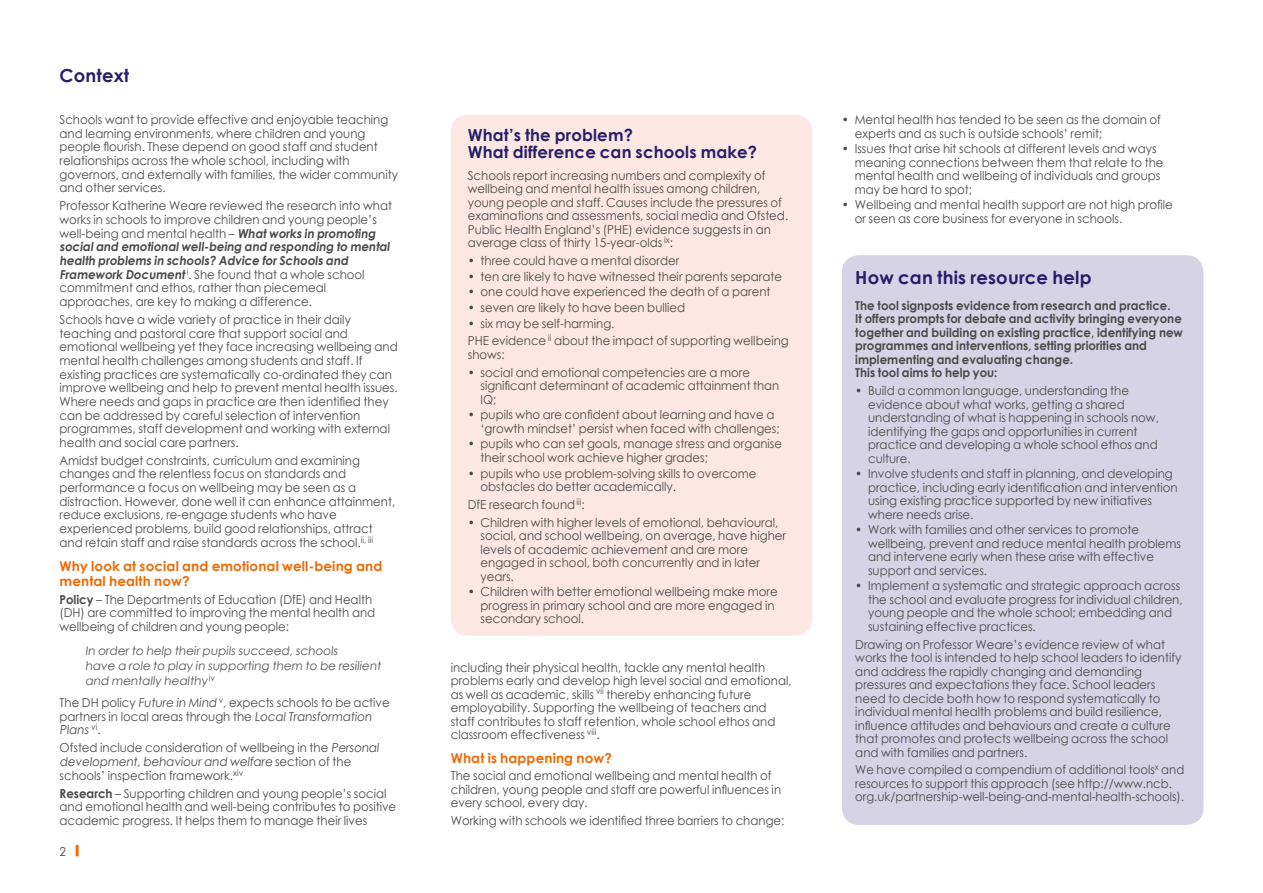
<style>
.page{position:relative;width:1263px;height:893px;background:#fff}
.page>*{position:absolute;margin:0;border:0;box-sizing:border-box;transform-origin:0 0}
.t1{font:700 18px "Century Gothic";letter-spacing:.01em;color:#281e69}
.t2{font:700 16.5px/16.5px "Century Gothic";letter-spacing:.01em;color:#281e69}
.t3{font:700 13.5px/15.1px "Century Gothic";letter-spacing:.01em;color:#ed6b06}
.t4{font:12.3px/13.5px "Century Gothic";color:#4a4a49;scale:.95 1}
.t5{font:700 12.3px/13.5px "Century Gothic";color:#4a4a49;scale:.95 1}
.t6{font:12.3px/13.5px "Century Gothic";color:#4a4a49;scale:.94 1}
.t7{font:12px/15.1px "Century Gothic";color:#575756}
.s1{font-weight:700}
.s2{font-weight:700;color:#ed6b06}
</style>
<div class="page">
<div style="left:451px;top:115px;width:361px;height:521px;background:#fde7e3;border-radius:17px"></div>
<div style="left:842px;top:255px;width:361px;height:570px;background:#d7d3e7;border-radius:17px"></div>
<h1 class="t1" style="left:60px;top:61px;width:71px">Context</h1>
<p class="t4" style="left:60px;top:113px;width:358px">Schools want to provide effective and enjoyable teaching and learning environments, where children and young people flourish. These depend on good staff and student relationships across the whole school, including with governors, and externally with families, the wider community and other services.</p>
<p class="t4" style="left:60px;top:199px;width:352px">Professor Katherine Weare reviewed the research into what works in schools to improve children and young people’s well-being and mental health – <span class="s1">Whatworks in promoting socialand emotionalwell-being and responding to mental health problems in schools? Advice forSchools and Framework Document</span><sup>i</sup>. She found that a whole school commitment and ethos, rather than piecemeal approaches, are key to making a difference.</p>
<p class="t4" style="left:60px;top:312px;width:357px">Schools have a wide variety of practice in their daily teaching and pastoral care that support social and emotional wellbeing yet they face increasing wellbeing and mental health challenges among students and staff. If existing practices are systematically co-ordinated they can improve wellbeing and help to prevent mental health issues.<br>Where needs and gaps in practice are then identified they can be addressed by careful selection of intervention programmes, staff development and working with external health and social care partners.</p>
<p class="t4" style="left:60px;top:453px;width:355px">Amidst budget constraints, curriculum and examining changes and the relentless focus on standards and performance a focus on wellbeing may be seen as a distraction. However, done well it can enhance attainment, reduce exclusions, re-engage students who have experienced problems, build good relationships, attract and retain staff and raise standards across the school.<sup>ii,</sup> <sup>iii</sup></p>
<p class="t3" style="left:60px;top:557px;width:324px">Why look at social and emotional well-being and mental health now?</p>
<p class="t4" style="left:60px;top:592px;width:334px"><span class="s1">Policy</span> – The Departments of Education (DfE) and Health (DH) are committed to improving the mental health and wellbeing of children and young people:</p>
<p class="t7" style="left:85px;top:642px;width:299px">In orderto help theirpupils succeed,schools<br>have a role to play in supporting them to be resilient and mentally healthy <sup>iv</sup></p>
<p class="t4" style="left:60px;top:696px;width:349px">The DH policy Future in Mind <sup>v</sup>,expects schools to be active partners in local areas through the LocalTransformation<br>Plans <sup>vi</sup> .</p>
<p class="t4" style="left:60px;top:741px;width:340px">Ofsted include consideration of wellbeing in the Personal development,behaviourand welfare s e c ti o n o f t h e schools’ inspection framework.<sup>xiv</sup></p>
<p class="t4" style="left:60px;top:786px;width:356px"><span class="s1">Research</span> – Supporting children and young people’s social and emotional health and well-being contributes to positive academic progress. It helps them to manage their lives</p>
<p class="t4" style="left:60px;top:844px;width:32px">2<span class="s2">|</span></p>
<h2 class="t2" style="left:468px;top:126px;width:291px">What’s the problem?<br>What difference can schools make?</h2>
<p class="t4" style="left:468px;top:168px;width:339px">Schools report increasing numbers and complexity of wellbeing and mental health issues among children, young people and staff. Causes include the pressures of examinations and assessments, social media and Ofsted.<br>Public Health England’s (PHE) evidence suggests in an average class of thirty 15-year-olds <sup>ix</sup>:</p>
<p class="t4" style="left:468px;top:254px;width:224px">• three could have a mental disorder</p>
<p class="t4" style="left:468px;top:269px;width:332px">• ten are likely to have witnessed their parents separate</p>
<p class="t4" style="left:468px;top:285px;width:320px">• one could have experienced the death of a parent</p>
<p class="t4" style="left:468px;top:301px;width:230px">• seven are likely to have been bullied</p>
<p class="t4" style="left:468px;top:314px;width:339px;line-height:17.7px">• six may be self-harming.<br>PHE evidence <sup>ii</sup> about the impact of supporting wellbeing</p>
<p class="t4" style="left:468px;top:347px;width:40px">shows:</p>
<p class="t4" style="left:480px;top:365px;width:316px;text-indent:-13px">• social and emotional competencies are a more significant determinant of academic attainment than<br>IQ;</p>
<p class="t4" style="left:480px;top:408px;width:316px;text-indent:-13px">• pupils who are confident about learning and have a ‘growth mindset’ persist when faced with challenges;</p>
<p class="t4" style="left:480px;top:437px;width:319px;text-indent:-13px">• pupils who can set goals, manage stress and organise their school work achieve higher grades;</p>
<p class="t4" style="left:480px;top:466px;width:292px;text-indent:-13px">• pupils who use problem-solving skills to overcome obstacles do better academically.</p>
<p class="t4" style="left:468px;top:497px;width:124px">DfE research found<sup>iii</sup>:</p>
<p class="t4" style="left:480px;top:515px;width:323px;text-indent:-13px">• Children with higher levels of emotional, behavioural, social, and school wellbeing, on average, have higher levels of academic achievement and are more engaged in school, both concurrently and in later years.</p>
<p class="t4" style="left:480px;top:585px;width:314px;text-indent:-13px">• Children with better emotional wellbeing make more progress in primary school and are more engaged in secondary school.</p>
<p class="t4" style="left:451px;top:660px;width:360px">including their physical health, tackle any mental health problems early and develop high level social and emotional, as well as academic, skills <sup>vii</sup> thereby enhancing future employability. Supporting the wellbeing of teachers and staff contributes to staff retention, whole school ethos and classroom effectiveness <sup>viii</sup>.</p>
<p class="t3" style="left:451px;top:749px;width:163px">What is happening now?</p>
<p class="t4" style="left:451px;top:769px;width:349px">The social and emotional wellbeing and mental health of children, young people and staff are powerful influences in every school, every day.</p>
<p class="t4" style="left:451px;top:814px;width:353px">Working with schools we identified three barriers to change:</p>
<p class="t4" style="left:855px;top:113px;width:324px;text-indent:-13px">• Mental health has tended to be seen as the domain of experts and as such is outside schools’ remit;</p>
<p class="t4" style="left:855px;top:142px;width:326px;text-indent:-13px">• Issues that arise hit schools at different levels and ways meaning connections between them that relate to the mental health and wellbeing of individuals and groups may be hard to spot;</p>
<p class="t4" style="left:855px;top:198px;width:336px;text-indent:-13px">• Wellbeing and mental health support are not high profile or seen as core business for everyone in schools.</p>
<h1 class="t1" style="left:855px;top:263px;width:238px">How can this resource help</h1>
<p class="t5" style="left:855px;top:298px;width:346px">The tool signposts evidence from research and practice.<br>It offers prompts for debate and activity bringing everyone together and building on existing practice, identifying new programmes and interventions, setting priorities and implementing and evaluating change.<br>This tool aims to help you:</p>
<p class="t4" style="left:868px;top:384px;width:308px;text-indent:-13px">• Build a common language, understanding the evidence about what works, getting a shared understanding of what is happening in schools now, identifying the gaps and opportunities in current practice and developing a whole school ethos and culture.</p>
<p class="t4" style="left:868px;top:467px;width:327px;text-indent:-13px">• Involve students and staff in planning, and developing practice, including early identification and intervention using existing practice supported by new initiatives where needs arise.</p>
<p class="t4" style="left:868px;top:523px;width:331px;text-indent:-13px">• Work with families and other services to promote wellbeing, prevent and reduce mental health problems and intervene early when these arise with effective support and services.</p>
<p class="t4" style="left:868px;top:579px;width:333px;text-indent:-13px">• Implement a systematic and strategic approach across the school and evaluate progress for individual children, young people and the whole school; embedding and sustaining effective practices.</p>
<p class="t4" style="left:855px;top:637px;width:345px">Drawing on Professor Weare’s evidence review of what works the tool is intended to help school leaders to identify and address the rapidly changing and demanding pressures and expectations they face. School leaders need to decide both how to respond systematically to individual mental health problems and build resilience, influence attitudes and behaviours and create a culture that promotes and protects wellbeing across the school and with families and partners.</p>
<p class="t6" style="left:855px;top:763px;width:351px">We have compiled a compendium of additional tools<sup>x</sup> and resources to support this approach (see http://www.ncb. org.uk/partnership-well-being-and-mental-health-schools).</p>
</div>
